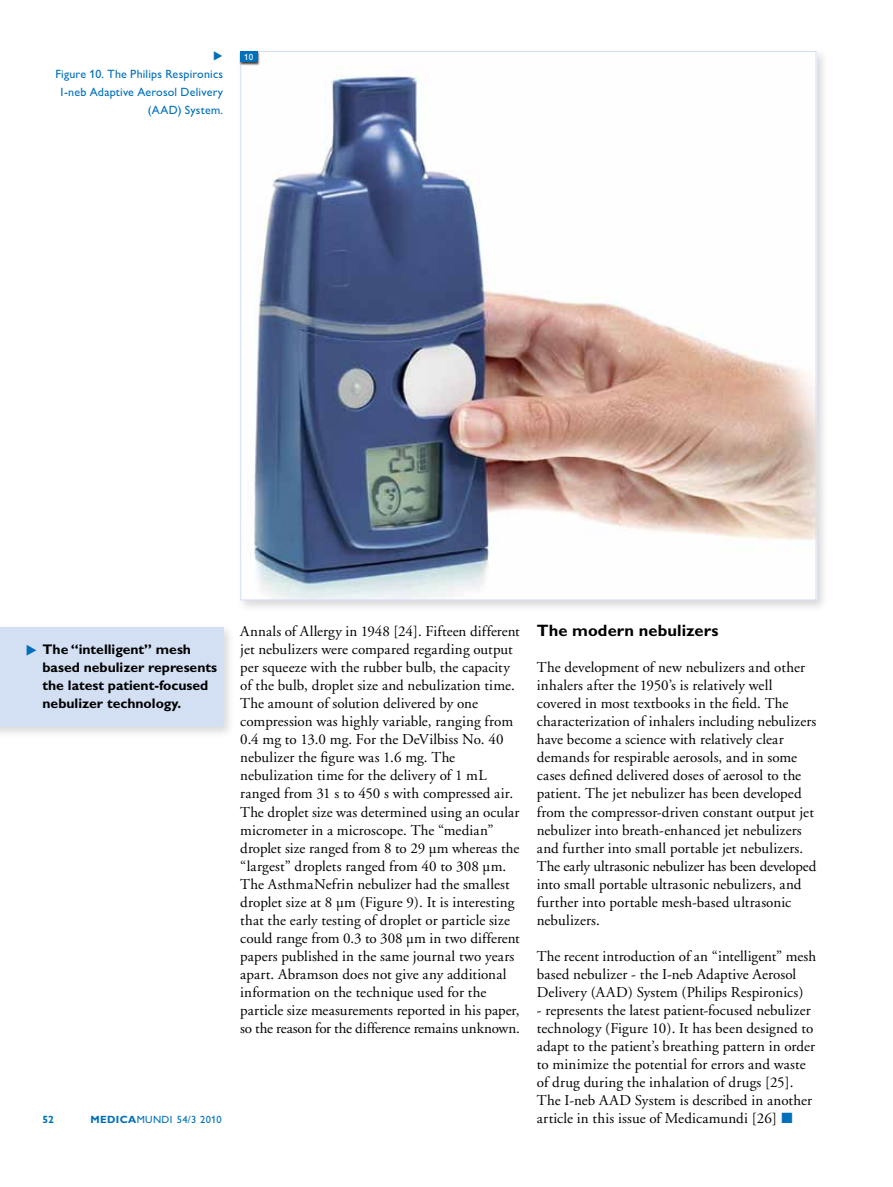
<style>
.page{position:relative;width:893px;height:1187px;background:#fff}
.page>*{position:absolute;margin:0;border:0;box-sizing:border-box;transform-origin:0 0}
.t1{font:700 16.5px "Gill Sans Alt One WGL";letter-spacing:.005em;color:#000}
.t2{font:15px/18px "Adobe Garamond";letter-spacing:.005em;color:#000}
.t3{font:700 13.95px/18px "Gill Sans Alt One WGL";color:#000}
.t4{font:13.95px "European Pi Three";color:#0070ba}
.t5{font:12px/18px "Gill Sans Alt One WGL";letter-spacing:.015em;color:#0070ba;text-align:right}
.t6{font:10.5px "Gill Sans Alt One WGL";letter-spacing:.025em;color:#0070ba}
.t7{font:700 10.5px "Gill Sans Alt One WGL";color:#0070ba}
.t8{font:9px "Gill Sans Alt One WGL";color:#fff}
.s1{font-weight:700}
.s2{font-family:"European Pi Three";color:#0070ba}
</style>
<div class="page">
<div style="left:236px;top:47px;width:593px;height:565px;background:#000;opacity:.15"></div>
<img style="left:242px;top:53px;width:572px;height:545px">
<div style="left:239px;top:51px;width:21px;height:14px;background:#000;opacity:.75"></div>
<div style="left:240px;top:51px;width:17px;height:11px;background:#0070ba"></div>
<div style="left:0;top:623px;width:235px;height:116px;background:#000;opacity:.15"></div>
<div style="left:0;top:627px;width:223px;height:99px;background:#d3dff3"></div>
<p class="t5" style="left:55px;top:65px;width:169px">Figure 10. The Philips Respironics<br>I-neb Adaptive Aerosol Delivery (AAD) System.</p>
<p class="t8" style="left:244px;top:51px;width:11px">10</p>
<p class="t4" style="left:26px;top:640px;width:11px">E</p>
<p class="t3" style="left:43px;top:640px;width:176px">The “intelligent” mesh based nebulizer represents the latest patient-focused nebulizer technology.</p>
<p class="t7" style="left:43px;top:1111px;width:13px">52</p>
<p class="t6" style="left:91px;top:1111px;width:133px"><span class="s1">MEDICA</span>MUNDI 54/3 2010</p>
<p class="t2" style="left:240px;top:623px;width:281px">Annals of Allergy in 1948 [24]. Fifteen different jet nebulizers were compared regarding output per squeeze with the rubber bulb, the capacity of the bulb, droplet size and nebulization time.<br>The amount of solution delivered by one compression was highly variable, ranging from 0.4 mg to 13.0 mg. For the DeVilbiss No. 40 nebulizer the figure was 1.6 mg. The nebulization time for the delivery of 1 mL ranged from 31 s to 450 s with compressed air.<br>The droplet size was determined using an ocular micrometer in a microscope. The “median” droplet size ranged from 8 to 29 µm whereas the “largest” droplets ranged from 40 to 308 µm.<br>The AsthmaNefrin nebulizer had the smallest droplet size at 8 µm (Figure 9). It is interesting that the early testing of droplet or particle size could range from 0.3 to 308 µm in two different papers published in the same journal two years apart. Abramson does not give any additional information on the technique used for the particle size measurements reported in his paper, so the reason for the difference remains unknown.</p>
<p class="t1" style="left:537px;top:619px;width:183px">The modern nebulizers</p>
<p class="t2" style="left:537px;top:659px;width:281px">The development of new nebulizers and other inhalers after the 1950’s is relatively well covered in most textbooks in the field. The characterization of inhalers including nebulizers have become a science with relatively clear demands for respirable aerosols, and in some cases defined delivered doses of aerosol to the patient. The jet nebulizer has been developed from the compressor-driven constant output jet nebulizer into breath-enhanced jet nebulizers and further into small portable jet nebulizers.<br>The early ultrasonic nebulizer has been developed into small portable ultrasonic nebulizers, and further into portable mesh-based ultrasonic nebulizers.</p>
<p class="t2" style="left:537px;top:947px;width:281px">The recent introduction of an “intelligent” mesh based nebulizer - the I-neb Adaptive Aerosol<br>Delivery (AAD) System (Philips Respironics)</p>
<p class="t2" style="left:537px;top:1001px;width:280px">- represents the latest patient-focused nebulizer technology (Figure 10). It has been designed to adapt to the patient’s breathing pattern in order to minimize the potential for errors and waste of drug during the inhalation of drugs [25].<br>The I-neb AAD System is described in another article in this issue of Medicamundi [26] <span class="s2">L</span></p>
</div>
